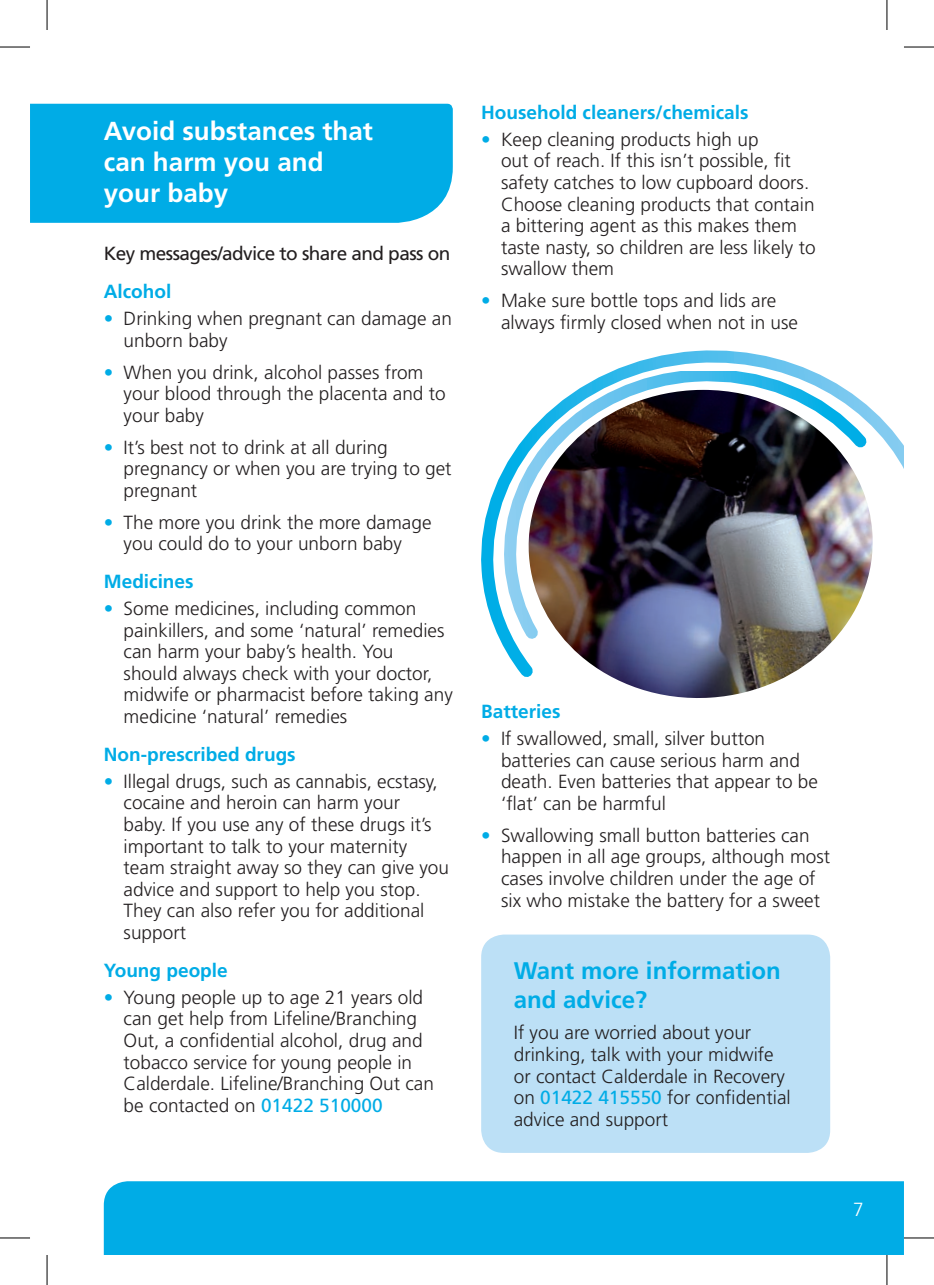
<style>
.page{position:relative;width:934px;height:1285px;background:#fff}
.page>*{position:absolute;margin:0;border:0;box-sizing:border-box;transform-origin:0 0}
.Heading_1{font:700 26px/31.2px "Frutiger";color:#fff}
.Contact{font:700 24px/28.8px "Frutiger";color:#00ace6}
.Bullet_Text{font:300 19px/21.6px "Frutiger";color:#231f20}
.Sub_Heading{font:700 19px "Frutiger";color:#00ace6}
.Bullet_Text-2{font:19px "Frutiger";letter-spacing:-.03em;color:#231f20}
.Bullet_Text-3{font:300 19px "Frutiger";color:#fff}
.s1{color:#00ace6}
.s2{font-weight:400;color:#00ace6}
</style>
<div class="page">
<div style="left:104px;top:1181px;width:799px;height:74px;background:#00ace6"></div>
<div style="left:30px;top:104px;width:422px;height:119px;background:#00ace6"></div>
<div style="left:481px;top:934px;width:348px;height:219px;background:#bce0f6;border-radius:23px"></div>
<svg style="left:481px;top:350px;width:422px;height:326px"></svg>
<svg style="left:500px;top:371px;width:377px;height:278px"></svg>
<img style="left:523px;top:390px;width:354px;height:308px">
<hr style="left:0;top:47px;width:30px;height:1px;background:#000">
<hr style="left:903px;top:47px;width:30px;height:1px;background:#000">
<hr style="left:0;top:1237px;width:30px;height:1px;background:#000">
<hr style="left:903px;top:1237px;width:30px;height:1px;background:#000">
<hr style="left:47px;top:0;width:1px;height:30px;background:#000">
<hr style="left:47px;top:1255px;width:1px;height:30px;background:#000">
<hr style="left:886px;top:0;width:1px;height:30px;background:#000">
<hr style="left:886px;top:1255px;width:1px;height:30px;background:#000">
<p class="Heading_1" style="left:104px;top:115px;width:271px">Avoid substances that can harm you and your baby</p>
<p class="Bullet_Text-2" style="left:104px;top:243px;width:348px">Key messages/advice to share and pass on</p>
<p class="Sub_Heading" style="left:104px;top:280px;width:69px">Alcohol</p>
<p class="Bullet_Text" style="left:124px;top:308px;width:330px;text-indent:-20px"><span class="s1">•</span> Drinking when pregnant can damage an unborn baby</p>
<p class="Bullet_Text" style="left:124px;top:361px;width:323px;text-indent:-20px"><span class="s1">•</span> When you drink, alcohol passes from your blood through the placenta and to your baby</p>
<p class="Bullet_Text" style="left:124px;top:436px;width:329px;text-indent:-20px"><span class="s1">•</span> It’s best not to drink at all during pregnancy or when you are trying to get pregnant</p>
<p class="Bullet_Text" style="left:104px;top:511px;width:329px;text-align:center"><span class="s1">•</span> The more you drink the more damage you could do to your unborn baby</p>
<p class="Sub_Heading" style="left:104px;top:570px;width:91px">Medicines</p>
<p class="Bullet_Text" style="left:124px;top:597px;width:330px;text-indent:-20px"><span class="s1">•</span> Some medicines, including common painkillers, and some ‘natural’ remedies can harm your baby’s health. You<br>should always check with your doctor, midwife or pharmacist before taking any medicine ‘natural’ remedies</p>
<p class="Sub_Heading" style="left:104px;top:743px;width:193px">Non-prescribed drugs</p>
<p class="Bullet_Text" style="left:124px;top:770px;width:327px;text-indent:-20px"><span class="s1">•</span> Illegal drugs, such as cannabis, ecstasy, cocaine and heroin can harm your<br>baby. If you use any of these drugs it’s important to talk to your maternity team straight away so they can give you advice and support to help you stop.<br>They can also refer you for additional support</p>
<p class="Sub_Heading" style="left:104px;top:958px;width:125px">Young people</p>
<p class="Bullet_Text" style="left:124px;top:986px;width:312px;text-indent:-20px"><span class="s1">•</span> Young people up to age 21 years old can get help from Lifeline/Branching Out, a confidential alcohol, drug and tobacco service for young people in Calderdale. Lifeline/Branching Out can be contacted on <span class="s2">01422 510000</span></p>
<p class="Sub_Heading" style="left:481px;top:101px;width:269px">Household cleaners/chemicals</p>
<p class="Bullet_Text" style="left:501px;top:128px;width:316px;text-indent:-20px"><span class="s1">•</span> Keep cleaning products high up<br>out of reach. If this isn’t possible, fit safety catches to low cupboard doors.<br>Choose cleaning products that contain a bittering agent as this makes them taste nasty, so children are less likely to swallow them</p>
<p class="Bullet_Text" style="left:501px;top:290px;width:298px;text-indent:-20px"><span class="s1">•</span> Make sure bottle tops and lids are always firmly closed when not in use</p>
<p class="Sub_Heading" style="left:481px;top:700px;width:81px">Batteries</p>
<p class="Bullet_Text" style="left:501px;top:728px;width:318px;text-indent:-20px"><span class="s1">•</span> If swallowed, small, silver button batteries can cause serious harm and death. Even batteries that appear to be ‘flat’ can be harmful</p>
<p class="Bullet_Text" style="left:501px;top:824px;width:330px;text-indent:-20px"><span class="s1">•</span> Swallowing small button batteries can happen in all age groups, although most cases involve children under the age of six who mistake the battery for a sweet</p>
<p class="Contact" style="left:513px;top:955px;width:268px">Want more information and advice?</p>
<p class="Bullet_Text" style="left:513px;top:1022px;width:278px">If you are worried about your drinking, talk with your midwife or contact Calderdale in Recovery on <span class="s2">01422 415550</span> for confidential advice and support</p>
<p class="Bullet_Text-3" style="left:852px;top:1198px;width:12px">7</p>
</div>
